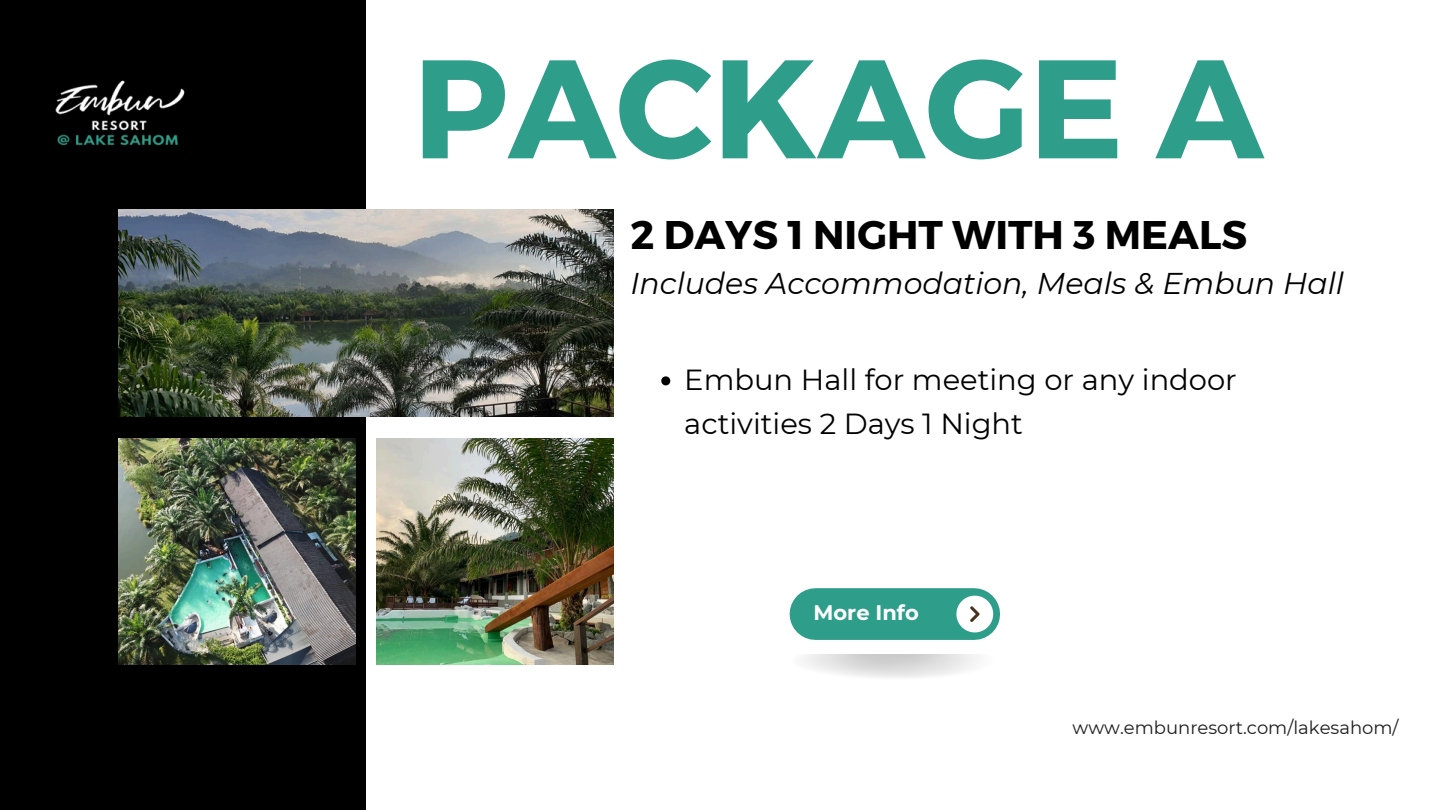
<style>
.page{position:relative;width:1440px;height:810px;background:#fff}
.page>*{position:absolute;margin:0;border:0;box-sizing:border-box;transform-origin:0 0}
.t1{font:700 140px "Montserrat";color:#2e9e8b}
.t2{font:700 40px "Montserrat";color:#000}
.t3{font:italic 30px "Montserrat";color:#000}
.t4{font:29px/44.2px "Montserrat";color:#000}
.t5{font:700 21px "Montserrat";color:#fff}
.t6{font:18px "Montserrat";color:#1d1d1d}
</style>
<div class="page">
<div style="left:0;top:0;width:366px;height:809px;background:#000"></div>
<img style="left:119px;top:210px;width:495px;height:207px">
<img style="left:119px;top:438px;width:237px;height:226px">
<img style="left:377px;top:438px;width:237px;height:226px">
<div style="left:816px;top:588px;width:158px;height:52px;background:#2e9e8b"></div>
<svg style="left:956px;top:596px;width:37px;height:36px"></svg>
<img style="left:55px;top:80px;width:130px;height:66px">
<svg style="left:661px;top:376px;width:9px;height:9px"></svg>
<h1 class="t1" style="left:413px;top:17px;width:852px">PACKAGE A</h1>
<h2 class="t2" style="left:630px;top:209px;width:618px">2 DAYS 1 NIGHT WITH 3 MEALS</h2>
<h3 class="t3" style="left:630px;top:265px;width:715px">Includes Accommodation, Meals &amp; Embun Hall</h3>
<p class="t4" style="left:684px;top:357px;width:554px">Embun Hall for meeting or any indoor activities 2 Days 1 Night</p>
<p class="t5" style="left:813px;top:599px;width:107px">More Info</p>
<p class="t6" style="left:1073px;top:717px;width:327px">www.embunresort.com/lakesahom/</p>
</div>
